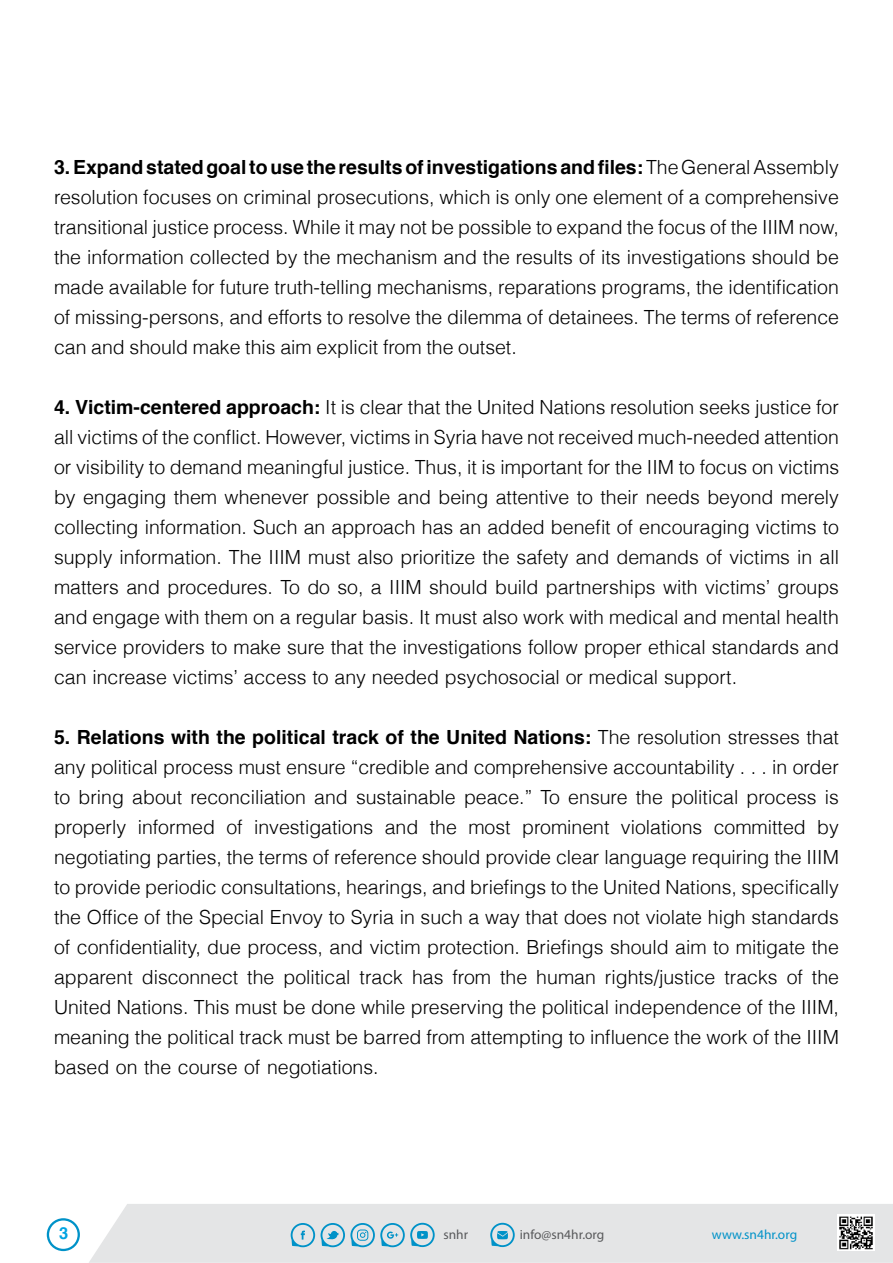
<style>
.page{position:relative;width:893px;height:1263px;background:#fff}
.page>*{position:absolute;margin:0;border:0;box-sizing:border-box;transform-origin:0 0}
.t1{font:300 19.5px/30px "Helvetica";color:#000;text-align:justify}
.t2{font:700 16.5px "Helvetica";color:#00a4e2}
.t3{font:13.35px "Myriad Pro";color:#58595b}
.t4{font:13.35px "Myriad Pro";color:#0092c8}
.s1{font-weight:700}
</style>
<div class="page">
<div style="left:89px;top:1204px;width:804px;height:59px;background:#e4e5e6"></div>
<svg style="left:291px;top:1223px;width:24px;height:24px"></svg>
<svg style="left:321px;top:1223px;width:114px;height:24px"></svg>
<svg style="left:490px;top:1223px;width:25px;height:24px"></svg>
<img style="left:837px;top:1214px;width:37px;height:37px">
<svg style="left:47px;top:1218px;width:33px;height:33px"></svg>
<p class="t1" style="left:54px;top:152px;width:786px"><span class="s1">3.Expandstatedgoaltousetheresultsofinvestigationsandfiles:</span>TheGeneralAssembly resolution focuses on criminal prosecutions, which is only one element of a comprehensive transitional justice process. While it may not be possible to expand the focus of the IIIM now, the information collected by the mechanism and the results of its investigations should be made available for future truth-telling mechanisms, reparations programs, the identification of missing-persons, and efforts to resolve the dilemma of detainees. The terms of reference can and should make this aim explicit from the outset.</p>
<p class="t1" style="left:54px;top:392px;width:787px"><span class="s1">4. Victim-centered approach</span> isIt<span class="s1">:</span> clear that the United Nations resolution seeks justice for all victims of the conflict. However, victims in Syria have not received much-needed attention or visibility to demand meaningful justice. Thus isit, important for the IIM to focus on victims by engaging them whenever possible and being attentive to their needs beyond merely collecting information. Such an approach has an added benefit of encouraging victims to supply information. The IIIM must also prioritize the safety and demands of victims in all matters and procedures. To do so a, IIIM should build partnerships with victims’ groups and engage with them on a regular basis It. must also work with medical and mental health service providers to make sure that the investigations follow proper ethical standards and can increase victims’ access to any needed psychosocial or medical support.</p>
<p class="t1" style="left:54px;top:722px;width:786px;text-align:right"><span class="s1">5. Relations with the political track of the United Nations:</span> The resolution stresses that any political process must ensure “credible and comprehensive accountability in... order to bring about reconciliation and sustainable peace.” To ensure the political process is by</p>
<p class="t1" style="left:138px;top:811px;width:79px">informed</p>
<p class="t1" style="left:226px;top:811px;width:18px">of</p>
<p class="t1" style="left:54px;top:811px;width:74px">properly</p>
<p class="t1" style="left:54px;top:841px;width:786px">negotiating parties, the terms of reference should provide clear language requiring the IIIM</p>
<p class="t1" style="left:54px;top:871px;width:786px">to provide periodic consultations, hearings, and briefings to the United Nations, specifically</p>
<p class="t1" style="left:54px;top:901px;width:786px">the Office of the Special Envoy to Syria in such a way that does not violate high standards</p>
<p class="t1" style="left:54px;top:931px;width:786px">of confidentiality, due process, and victim protection. Briefings should aim to mitigate the</p>
<p class="t1" style="left:812px;top:961px;width:29px">the</p>
<p class="t1" style="left:254px;top:811px;width:121px">investigations</p>
<p class="t1" style="left:385px;top:811px;width:35px">and</p>
<p class="t1" style="left:430px;top:811px;width:29px">the</p>
<p class="t1" style="left:522px;top:811px;width:89px">prominent</p>
<p class="t1" style="left:621px;top:811px;width:83px">violations</p>
<p class="t1" style="left:714px;top:811px;width:94px">committed</p>
<p class="t1" style="left:468px;top:811px;width:44px">most</p>
<p class="t1" style="left:605px;top:961px;width:112px">rights/justice</p>
<p class="t1" style="left:452px;top:961px;width:40px">from</p>
<p class="t1" style="left:787px;top:961px;width:18px">of</p>
<p class="t1" style="left:142px;top:961px;width:98px">disconnect</p>
<p class="t1" style="left:247px;top:961px;width:29px">the</p>
<p class="t1" style="left:283px;top:961px;width:69px">political</p>
<p class="t1" style="left:360px;top:961px;width:45px">track</p>
<p class="t1" style="left:412px;top:961px;width:33px">has</p>
<p class="t1" style="left:500px;top:961px;width:29px">the</p>
<p class="t1" style="left:536px;top:961px;width:61px">human</p>
<p class="t1" style="left:724px;top:961px;width:55px">tracks</p>
<p class="t1" style="left:54px;top:961px;width:786px;text-align:left">apparent<br>United Nations. This must be done while preserving the political independence of the IIIM, meaning the political track must be barred from attempting to influence the work of the IIIM based on the course of negotiations.</p>
<p class="t2" style="left:59px;top:1223px;width:11px">3</p>
<p class="t3" style="left:443px;top:1226px;width:26px">snhr</p>
<p class="t3" style="left:520px;top:1226px;width:86px">info@sn4hr.org</p>
<p class="t4" style="left:712px;top:1226px;width:87px">www.sn4hr.org</p>
</div>
